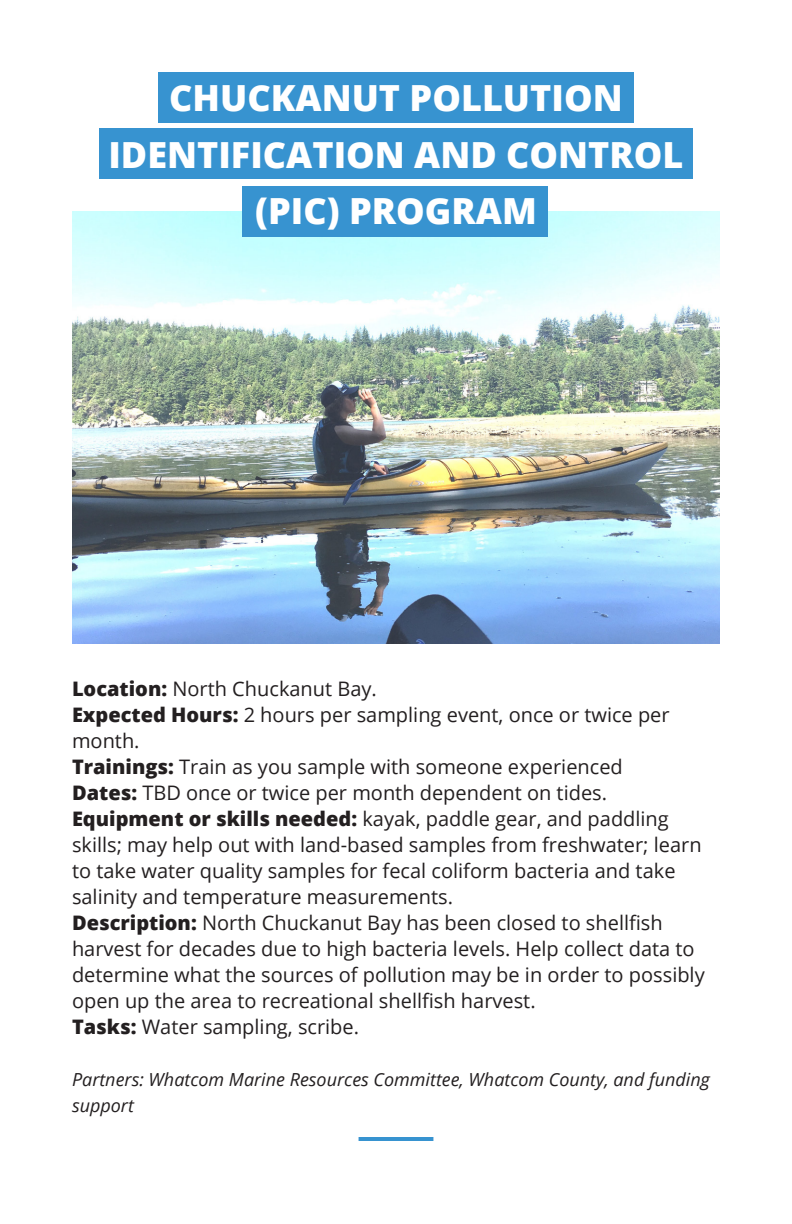
<style>
.page{position:relative;width:792px;height:1224px;background:#fff}
.page>*{position:absolute;margin:0;border:0;box-sizing:border-box;transform-origin:0 0}
.t1{font:800 36px/56.6px "Open Sans";color:#fff;text-align:center}
.body_-_10pt_Open_san{font:20px/26px "Open Sans";color:#231f20}
._9pt_italic{font:italic 18px/26px "Open Sans";color:#231f20}
.s1{font-weight:800}
</style>
<div class="page">
<img style="left:72px;top:211px;width:648px;height:433px">
<div style="left:158px;top:72px;width:476px;height:51px;background:#3793d0"></div>
<div style="left:99px;top:129px;width:594px;height:50px;background:#3793d0"></div>
<div style="left:242px;top:186px;width:305px;height:50px;background:#3793d0"></div>
<hr style="left:359px;top:1137px;width:74px;height:4px;background:#3793d0">
<p class="t1" style="left:169px;top:68px;width:455px">CHUCKANUT POLLUTION</p>
<p class="t1" style="left:108px;top:124px;width:577px">IDENTIFICATION AND CONTROL (PIC) PROGRAM</p>
<p class="body_-_10pt_Open_san" style="left:72px;top:675px;width:306px"><span class="s1">Location:</span> North Chuckanut Bay.</p>
<p class="body_-_10pt_Open_san" style="left:72px;top:701px;width:599px"><span class="s1">Expected Hours:</span> 2 hours per sampling event, once or twice per month.</p>
<p class="body_-_10pt_Open_san" style="left:72px;top:753px;width:552px"><span class="s1">Trainings:</span> Train as you sample with someone experienced</p>
<p class="body_-_10pt_Open_san" style="left:72px;top:779px;width:537px"><span class="s1">Dates:</span> TBD once or twice per month dependent on tides.</p>
<p class="body_-_10pt_Open_san" style="left:72px;top:805px;width:631px"><span class="s1">Equipment or skills needed:</span> kayak, paddle gear, and paddling skills; may help out with land-based samples from freshwater; learn to take water quality samples for fecal coliform bacteria and take salinity and temperature measurements.</p>
<p class="body_-_10pt_Open_san" style="left:72px;top:909px;width:634px"><span class="s1">Description:</span> North Chuckanut Bay has been closed to shellfish harvest for decades due to high bacteria levels. Help collect data to determine what the sources of pollution may be in order to possibly open up the area to recreational shellfish harvest.</p>
<p class="body_-_10pt_Open_san" style="left:72px;top:1013px;width:289px"><span class="s1">Tasks:</span> Water sampling, scribe.</p>
<p class="_9pt_italic" style="left:72px;top:1066px;width:639px">Partners: Whatcom Marine Resources Committee, Whatcom County, and funding support</p>
</div>
